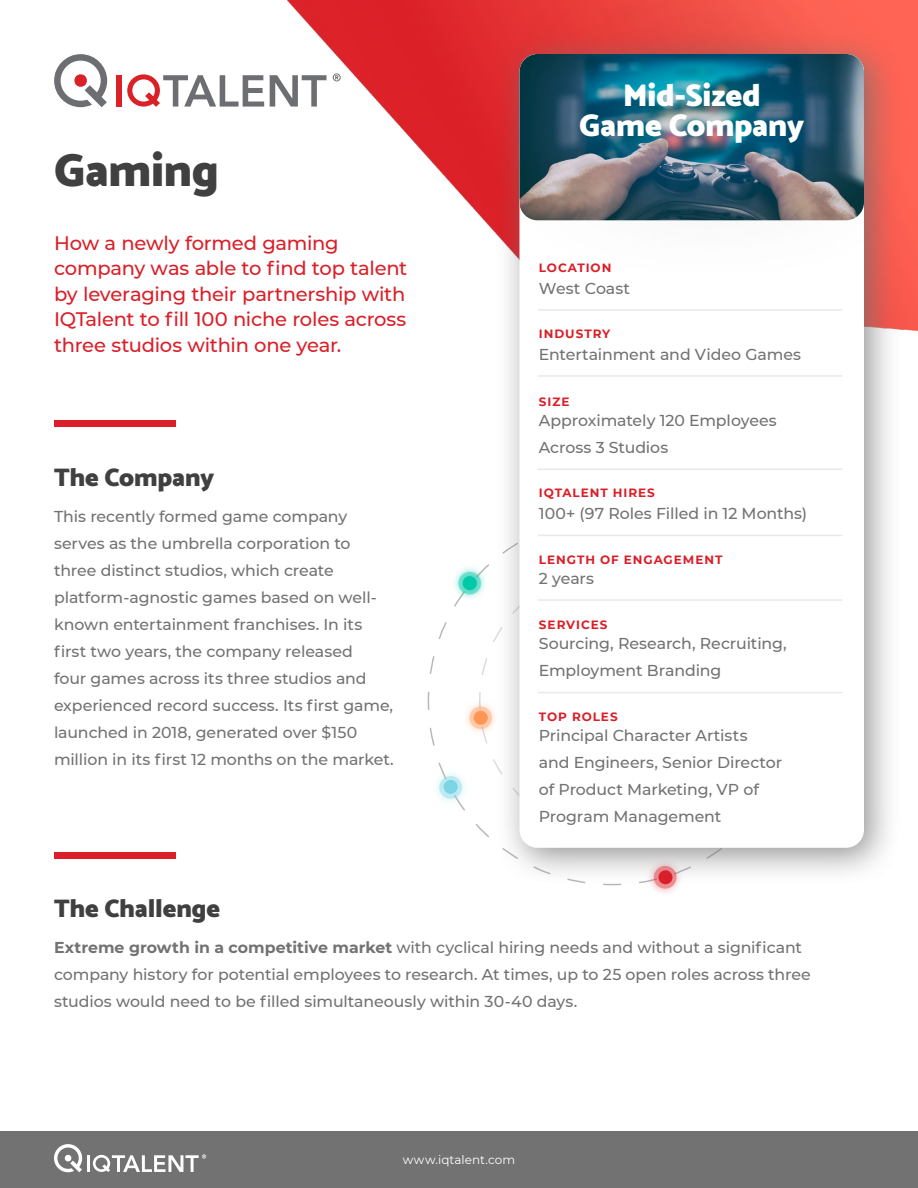
<style>
.page{position:relative;width:918px;height:1188px;background:#fff}
.page>*{position:absolute;margin:0;border:0;box-sizing:border-box;transform-origin:0 0}
.t1{font:900 46.5px "Catamaran";letter-spacing:-.005em;color:#404040}
.t2{font:900 31.5px/30px "Catamaran";letter-spacing:-.005em;color:#fff;text-align:center}
.t3{font:900 25.5px "Catamaran";letter-spacing:-.005em;color:#404040}
.t4{font:500 19.5px/25.5px "Montserrat";letter-spacing:-.01em;color:#da1f28}
.t5{font:500 15.75px/27px "Montserrat";letter-spacing:-.005em;color:#727272}
.t6{font:700 12px "Montserrat";letter-spacing:.08em;color:#da1f28}
.t7{font:12px "Montserrat";letter-spacing:.005em;color:#fff}
.s1{font-weight:700}
</style>
<div class="page">
<div style="left:0;top:1132px;width:918px;height:56px;background:#727272"></div>
<hr style="left:87px;top:1155px;width:3px;height:17px;background:#fff">
<svg style="left:54px;top:1144px;width:28px;height:28px"></svg>
<svg style="left:93px;top:1154px;width:113px;height:18px"></svg>
<img style="left:288px;top:0;width:630px;height:332px">
<div style="left:54px;top:421px;width:122px;height:6px;background:#da1f28"></div>
<div style="left:54px;top:852px;width:122px;height:6px;background:#da1f28"></div>
<div style="left:496px;top:30px;width:405px;height:855px;background:#727272;opacity:.75"></div>
<div style="left:519px;top:54px;width:345px;height:794px;background:#fff;border-radius:18px"></div>
<hr style="left:538px;top:309px;width:304px;height:2px;background:#e9e9e9">
<hr style="left:538px;top:375px;width:304px;height:2px;background:#e9e9e9">
<hr style="left:538px;top:469px;width:304px;height:1px;background:#e9e9e9">
<hr style="left:538px;top:535px;width:304px;height:1px;background:#e9e9e9">
<hr style="left:538px;top:599px;width:304px;height:2px;background:#e9e9e9">
<hr style="left:538px;top:692px;width:304px;height:1px;background:#e9e9e9">
<div style="left:646px;top:858px;width:38px;height:39px;background:#da1f28;opacity:.75"></div>
<svg style="left:654px;top:866px;width:23px;height:23px"></svg>
<div style="left:462px;top:698px;width:38px;height:39px;background:#ff9655;opacity:.75"></div>
<svg style="left:469px;top:706px;width:23px;height:23px"></svg>
<div style="left:431px;top:768px;width:39px;height:39px;background:#7bd5e5;opacity:.75"></div>
<svg style="left:439px;top:776px;width:23px;height:23px"></svg>
<div style="left:455px;top:568px;width:30px;height:30px;background:#01c8a7;opacity:.75"></div>
<div style="left:463px;top:576px;width:14px;height:14px;background:#01c8a7;border-radius:50%"></div>
<div style="left:444px;top:780px;width:14px;height:14px;background:#7bd5e5;border-radius:50%"></div>
<div style="left:474px;top:711px;width:14px;height:14px;background:#ff9655;border-radius:50%"></div>
<div style="left:658px;top:870px;width:15px;height:14px;background:#da1f28;border-radius:50%"></div>
<div style="left:473px;top:0;width:445px;height:283px;background:#000;opacity:.75"></div>
<div style="left:116px;top:75px;width:6px;height:32px;background:#da2128"></div>
<svg style="left:270px;top:75px;width:56px;height:32px"></svg>
<svg style="left:127px;top:74px;width:137px;height:33px"></svg>
<svg style="left:54px;top:54px;width:53px;height:53px"></svg>
<svg style="left:333px;top:73px;width:8px;height:8px"></svg>
<h1 class="t1" style="left:54px;top:135px;width:167px">Gaming</h1>
<p class="t4" style="left:54px;top:229px;width:355px">How a newly formed gaming company was able to find top talent by leveraging their partnership with IQTalent to fill 100 niche roles across three studios within one year.</p>
<h3 class="t3" style="left:54px;top:458px;width:162px">The Company</h3>
<p class="t5" style="left:54px;top:502px;width:341px">This recently formed game company serves as the umbrella corporation to three distinct studios, which create platform-agnostic games based on well&shy;known entertainment franchises. In its first two years, the company released<br>four games across its three studios and experienced record success. Its first game, launched in 2018, generated over $150 million in its first 12 months on the market.</p>
<h3 class="t3" style="left:54px;top:889px;width:168px">The Challenge</h3>
<h2 class="t2" style="left:579px;top:80px;width:227px">Mid-Sized<br>Game Company</h2>
<p class="t6" style="left:539px;top:259px;width:74px">LOCATION</p>
<p class="t5" style="left:539px;top:274px;width:93px">West Coast</p>
<p class="t6" style="left:539px;top:325px;width:73px">INDUSTRY</p>
<p class="t5" style="left:539px;top:340px;width:264px">Entertainment and Video Games</p>
<p class="t6" style="left:539px;top:393px;width:32px">SIZE</p>
<p class="t5" style="left:539px;top:407px;width:239px">Approximately 120 Employees<br>Across 3 Studios</p>
<p class="t6" style="left:539px;top:484px;width:117px">IQTALENT HIRES</p>
<p class="t5" style="left:539px;top:500px;width:270px">100+ (97 Roles Filled in 12 Months)</p>
<p class="t6" style="left:539px;top:551px;width:185px">LENGTH OF ENGAGEMENT</p>
<p class="t5" style="left:539px;top:565px;width:57px">2 years</p>
<p class="t6" style="left:539px;top:616px;width:70px">SERVICES</p>
<p class="t5" style="left:539px;top:629px;width:249px">Sourcing, Research, Recruiting,<br>Employment Branding</p>
<p class="t6" style="left:539px;top:708px;width:80px">TOP ROLES</p>
<p class="t5" style="left:539px;top:722px;width:245px">Principal Character Artists<br>and Engineers, Senior Director of Product Marketing, VP of<br>Program Management</p>
<p class="t5" style="left:54px;top:934px;width:758px"><span class="s1">Extreme growth in a competitive market</span> with cyclical hiring needs and without a significant company history for potential employees to research. At times, up to 25 open roles across three studios would need to be filled simultaneously within 30-40 days.</p>
<p class="t7" style="left:403px;top:1151px;width:114px">www.iqtalent.com</p>
</div>
